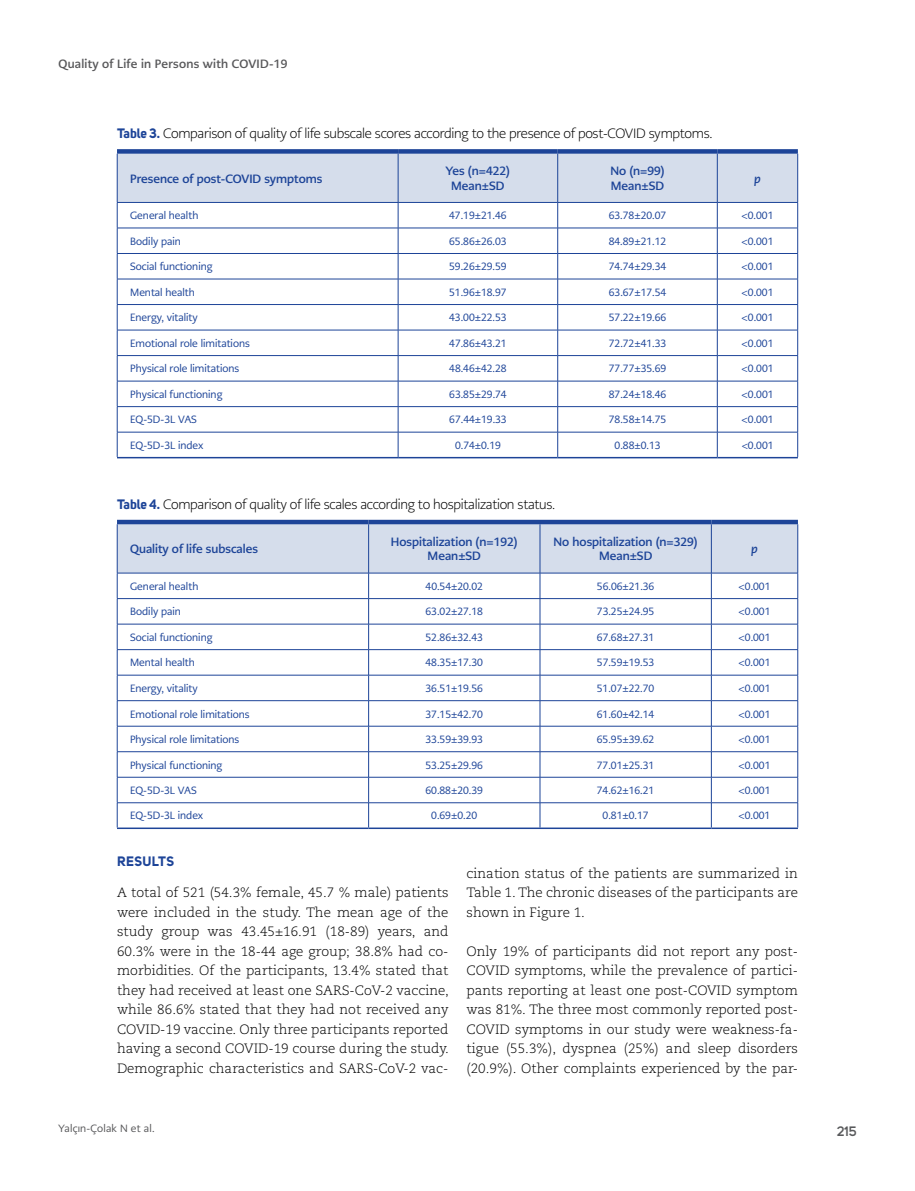
<style>
.page{position:relative;width:915px;height:1191px;background:#fff}
.page>*{position:absolute;margin:0;border:0;box-sizing:border-box;transform-origin:0 0}
.t1{font:300 13.5px/19.5px "Caecilia LT Pro 45";color:#000;text-align:justify}
.t2{font:300 13.5px "PMN Caecilia Sans Head";letter-spacing:-.02em;color:#000}
.t3{font:700 13.5px "Uni Sans";letter-spacing:.03em;color:#1d4498}
.t4{font:600 13.5px "Uni Sans";color:#58595b}
.t5{font:700 12px/14.4px "PMN Caecilia Sans Head";color:#1d4498;text-align:center}
.t6{font:700 12px "PMN Caecilia Sans Head";letter-spacing:.02em;color:#58585a}
.t7{font:italic 700 12px "PMN Caecilia Sans Head";color:#1d4498}
.t8{font:10.5px "PMN Caecilia Sans Head";color:#1d4498}
.t9{font:10.5px "PMN Caecilia Sans Head";letter-spacing:.02em;color:#58585a}
.s1{font-family:"Uni Sans";font-weight:700;color:#1d4498}
</style>
<div class="page">
<div style="left:117px;top:149px;width:281px;height:5px;background:#1d4498"></div>
<div style="left:398px;top:149px;width:159px;height:5px;background:#1d4498"></div>
<div style="left:557px;top:149px;width:160px;height:5px;background:#1d4498"></div>
<div style="left:717px;top:149px;width:80px;height:5px;background:#1d4498"></div>
<svg style="left:117px;top:151px;width:681px;height:306px"></svg>
<hr style="left:117px;top:457px;width:281px;height:1px;background:#1d4498">
<hr style="left:398px;top:457px;width:159px;height:1px;background:#1d4498">
<hr style="left:557px;top:457px;width:160px;height:1px;background:#1d4498">
<hr style="left:717px;top:457px;width:80px;height:1px;background:#1d4498">
<hr style="left:117px;top:520px;width:251px;height:4px;background:#1d4498">
<hr style="left:368px;top:520px;width:172px;height:4px;background:#1d4498">
<hr style="left:540px;top:520px;width:171px;height:4px;background:#1d4498">
<hr style="left:711px;top:520px;width:86px;height:4px;background:#1d4498">
<svg style="left:117px;top:522px;width:681px;height:305px"></svg>
<hr style="left:117px;top:827px;width:251px;height:2px;background:#1d4498">
<hr style="left:368px;top:827px;width:172px;height:2px;background:#1d4498">
<hr style="left:540px;top:827px;width:171px;height:2px;background:#1d4498">
<hr style="left:711px;top:827px;width:86px;height:2px;background:#1d4498">
<p class="t6" style="left:58px;top:56px;width:230px">Quality of Life in Persons with COVID-19</p>
<p class="t2" style="left:117px;top:125px;width:597px"><span class="s1">Table 3.</span> Comparison of quality of life subscale scores according to the presence of post-COVID symptoms.</p>
<p class="t5" style="left:130px;top:171px;width:194px">Presence of post-COVID symptoms</p>
<p class="t5" style="left:445px;top:164px;width:66px">Yes (n=422)<br>Mean±SD</p>
<p class="t5" style="left:610px;top:164px;width:56px;text-align:left">No (n=99)<br>Mean±SD</p>
<p class="t7" style="left:754px;top:171px;width:8px">p</p>
<p class="t8" style="left:130px;top:209px;width:70px">General health</p>
<p class="t8" style="left:449px;top:209px;width:59px">47.19±21.46</p>
<p class="t8" style="left:608px;top:209px;width:59px">63.78±20.07</p>
<p class="t8" style="left:741px;top:209px;width:33px">&lt;0.001</p>
<p class="t8" style="left:130px;top:234px;width:52px">Bodily pain</p>
<p class="t8" style="left:449px;top:234px;width:59px">65.86±26.03</p>
<p class="t8" style="left:608px;top:234px;width:59px">84.89±21.12</p>
<p class="t8" style="left:741px;top:234px;width:33px">&lt;0.001</p>
<p class="t8" style="left:130px;top:260px;width:84px">Social functioning</p>
<p class="t8" style="left:449px;top:260px;width:59px">59.26±29.59</p>
<p class="t8" style="left:608px;top:260px;width:59px">74.74±29.34</p>
<p class="t8" style="left:741px;top:260px;width:33px">&lt;0.001</p>
<p class="t8" style="left:130px;top:285px;width:66px">Mental health</p>
<p class="t8" style="left:449px;top:285px;width:59px">51.96±18.97</p>
<p class="t8" style="left:608px;top:285px;width:59px">63.67±17.54</p>
<p class="t8" style="left:741px;top:285px;width:33px">&lt;0.001</p>
<p class="t8" style="left:130px;top:311px;width:69px">Energy, vitality</p>
<p class="t8" style="left:449px;top:311px;width:59px">43.00±22.53</p>
<p class="t8" style="left:608px;top:311px;width:59px">57.22±19.66</p>
<p class="t8" style="left:741px;top:311px;width:33px">&lt;0.001</p>
<p class="t8" style="left:130px;top:336px;width:121px">Emotional role limitations</p>
<p class="t8" style="left:449px;top:336px;width:59px">47.86±43.21</p>
<p class="t8" style="left:608px;top:336px;width:59px">72.72±41.33</p>
<p class="t8" style="left:741px;top:336px;width:33px">&lt;0.001</p>
<p class="t8" style="left:130px;top:362px;width:111px">Physical role limitations</p>
<p class="t8" style="left:449px;top:362px;width:59px">48.46±42.28</p>
<p class="t8" style="left:608px;top:362px;width:59px">77.77±35.69</p>
<p class="t8" style="left:741px;top:362px;width:33px">&lt;0.001</p>
<p class="t8" style="left:130px;top:387px;width:94px">Physical functioning</p>
<p class="t8" style="left:449px;top:387px;width:59px">63.85±29.74</p>
<p class="t8" style="left:608px;top:387px;width:59px">87.24±18.46</p>
<p class="t8" style="left:741px;top:387px;width:33px">&lt;0.001</p>
<p class="t8" style="left:130px;top:413px;width:68px">EQ-5D-3L VAS</p>
<p class="t8" style="left:449px;top:413px;width:59px">67.44±19.33</p>
<p class="t8" style="left:608px;top:413px;width:59px">78.58±14.75</p>
<p class="t8" style="left:741px;top:413px;width:33px">&lt;0.001</p>
<p class="t8" style="left:130px;top:438px;width:75px">EQ-5D-3L index</p>
<p class="t8" style="left:455px;top:438px;width:47px">0.74±0.19</p>
<p class="t8" style="left:614px;top:438px;width:47px">0.88±0.13</p>
<p class="t8" style="left:741px;top:438px;width:33px">&lt;0.001</p>
<p class="t2" style="left:117px;top:495px;width:439px"><span class="s1">Table 4.</span> Comparison of quality of life scales according to hospitalization status.</p>
<p class="t5" style="left:130px;top:541px;width:129px">Quality of life subscales</p>
<p class="t5" style="left:391px;top:534px;width:128px">Hospitalization (n=192)<br>Mean±SD</p>
<p class="t5" style="left:553px;top:534px;width:146px">No hospitalization (n=329)<br>Mean±SD</p>
<p class="t7" style="left:751px;top:541px;width:8px">p</p>
<p class="t8" style="left:130px;top:579px;width:70px">General health</p>
<p class="t8" style="left:425px;top:579px;width:59px">40.54±20.02</p>
<p class="t8" style="left:596px;top:579px;width:59px">56.06±21.36</p>
<p class="t8" style="left:738px;top:579px;width:33px">&lt;0.001</p>
<p class="t8" style="left:130px;top:605px;width:52px">Bodily pain</p>
<p class="t8" style="left:425px;top:605px;width:59px">63.02±27.18</p>
<p class="t8" style="left:596px;top:605px;width:59px">73.25±24.95</p>
<p class="t8" style="left:738px;top:605px;width:33px">&lt;0.001</p>
<p class="t8" style="left:130px;top:630px;width:84px">Social functioning</p>
<p class="t8" style="left:425px;top:630px;width:59px">52.86±32.43</p>
<p class="t8" style="left:596px;top:630px;width:59px">67.68±27.31</p>
<p class="t8" style="left:738px;top:630px;width:33px">&lt;0.001</p>
<p class="t8" style="left:130px;top:656px;width:66px">Mental health</p>
<p class="t8" style="left:425px;top:656px;width:59px">48.35±17.30</p>
<p class="t8" style="left:596px;top:656px;width:59px">57.59±19.53</p>
<p class="t8" style="left:738px;top:656px;width:33px">&lt;0.001</p>
<p class="t8" style="left:130px;top:681px;width:69px">Energy, vitality</p>
<p class="t8" style="left:425px;top:681px;width:59px">36.51±19.56</p>
<p class="t8" style="left:596px;top:681px;width:59px">51.07±22.70</p>
<p class="t8" style="left:738px;top:681px;width:33px">&lt;0.001</p>
<p class="t8" style="left:130px;top:707px;width:121px">Emotional role limitations</p>
<p class="t8" style="left:425px;top:707px;width:59px">37.15±42.70</p>
<p class="t8" style="left:596px;top:707px;width:59px">61.60±42.14</p>
<p class="t8" style="left:738px;top:707px;width:33px">&lt;0.001</p>
<p class="t8" style="left:130px;top:732px;width:111px">Physical role limitations</p>
<p class="t8" style="left:425px;top:732px;width:59px">33.59±39.93</p>
<p class="t8" style="left:596px;top:732px;width:59px">65.95±39.62</p>
<p class="t8" style="left:738px;top:732px;width:33px">&lt;0.001</p>
<p class="t8" style="left:130px;top:758px;width:94px">Physical functioning</p>
<p class="t8" style="left:425px;top:758px;width:59px">53.25±29.96</p>
<p class="t8" style="left:596px;top:758px;width:59px">77.01±25.31</p>
<p class="t8" style="left:738px;top:758px;width:33px">&lt;0.001</p>
<p class="t8" style="left:130px;top:783px;width:68px">EQ-5D-3L VAS</p>
<p class="t8" style="left:425px;top:783px;width:59px">60.88±20.39</p>
<p class="t8" style="left:596px;top:783px;width:59px">74.62±16.21</p>
<p class="t8" style="left:738px;top:783px;width:33px">&lt;0.001</p>
<p class="t8" style="left:130px;top:809px;width:75px">EQ-5D-3L index</p>
<p class="t8" style="left:431px;top:809px;width:47px">0.69±0.20</p>
<p class="t8" style="left:602px;top:809px;width:47px">0.81±0.17</p>
<p class="t8" style="left:738px;top:809px;width:33px">&lt;0.001</p>
<p class="t3" style="left:117px;top:852px;width:58px">RESULTS</p>
<p class="t1" style="left:117px;top:882px;width:333px">A total of 521 (54.3% female, 45.7 % male) patients were included in the study. The mean age of the study group was 43.45±16.91 (18-89) years, and 60.3% were in the 18-44 age group; 38.8% had co&shy;morbidities. Of the participants, 13.4% stated that they had received at least one SARS-CoV-2 vaccine, while 86.6% stated that they had not received any COVID-19 vaccine. Only three participants reported having a second COVID-19 course during the study.<br>Demographic characteristics and SARS-CoV-2 vac-</p>
<p class="t1" style="left:466px;top:863px;width:333px">cination status of the patients are summarized in Table 1. The chronic diseases of the participants are shown in Figure 1.</p>
<p class="t1" style="left:466px;top:941px;width:333px">Only 19% of participants did not report any post-COVID symptoms, while the prevalence of partici&shy;pants reporting at least one post-COVID symptom was 81%. The three most commonly reported post-COVID symptoms in our study were weakness-fa&shy;tigue (55.3%), dyspnea (25%) and sleep disorders (20.9%). Other complaints experienced by the par-</p>
<p class="t9" style="left:58px;top:1121px;width:98px">Yalçın-Çolak N et al.</p>
<p class="t4" style="left:836px;top:1123px;width:21px">215</p>
</div>
